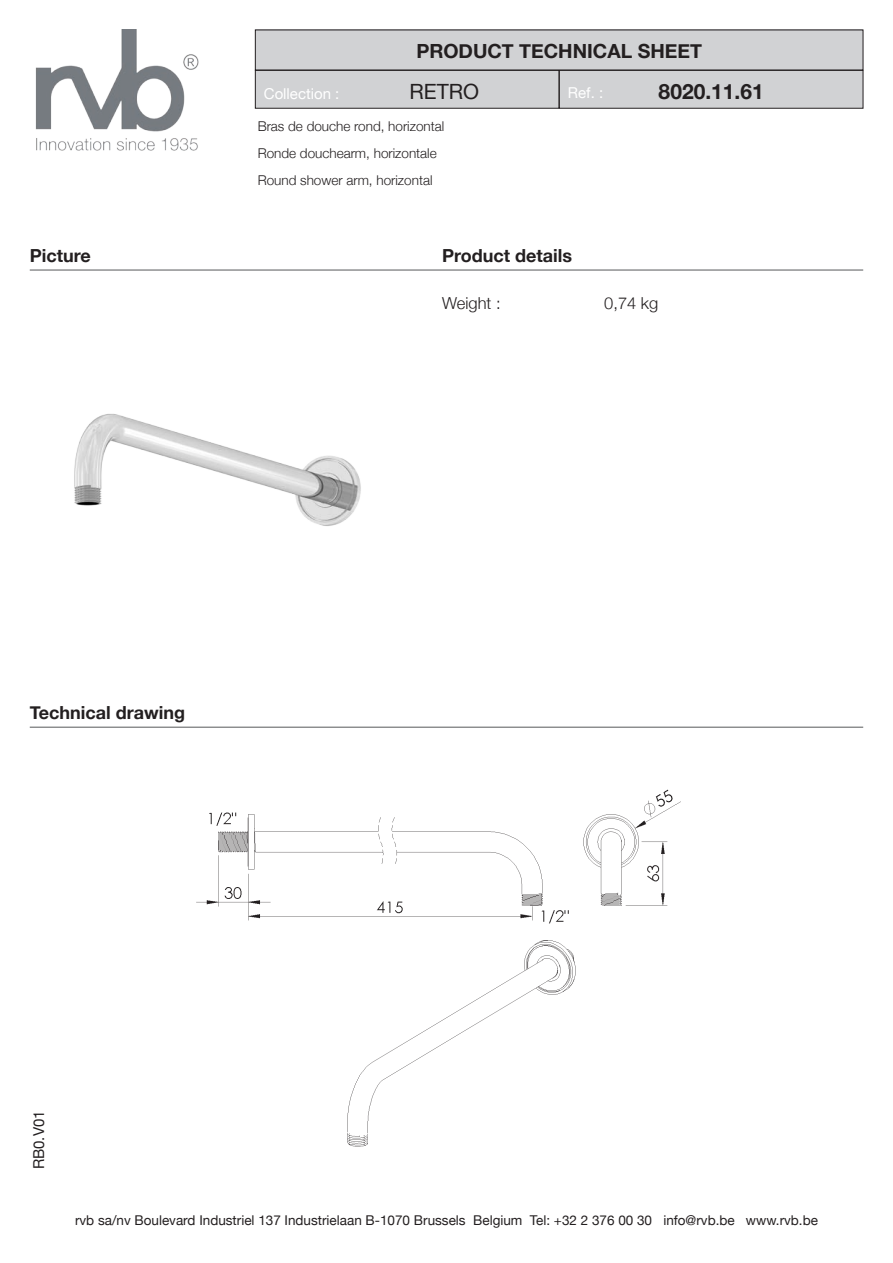
<style>
.page{position:relative;width:893px;height:1263px;background:#fff}
.page>*{position:absolute;margin:0;border:0;box-sizing:border-box;transform-origin:0 0}
.t1{font:700 21px "Helvetica Neue";color:#231f20}
.t2{font:21px "Helvetica Neue";color:#231f20}
.t3{font:700 19.5px "Helvetica Neue";color:#231f20}
.t4{font:700 18px "Helvetica Neue";color:#231f20}
.t5{font:300 16.5px "Helvetica Neue";color:#231f20}
.t6{font:15px "Helvetica Neue";color:#fff}
.t7{font:15px "Helvetica Neue";color:#231f20}
.t8{font:13.5px "Helvetica Neue";color:#231f20}
.t9{font:300 13.5px "Helvetica Neue";color:#231f20}
</style>
<div class="page">
<img style="left:35px;top:30px;width:164px;height:121px">
<div style="left:255px;top:70px;width:304px;height:38px;background:#d1d2d4"></div>
<div style="left:255px;top:70px;width:304px;height:38px;border:1px solid #231f20"></div>
<div style="left:559px;top:70px;width:304px;height:38px;background:#d1d2d4"></div>
<div style="left:559px;top:70px;width:304px;height:38px;border:1px solid #231f20"></div>
<div style="left:255px;top:30px;width:608px;height:40px;background:#d1d2d4"></div>
<hr style="left:30px;top:727px;width:833px;height:1px;background:#57585a">
<hr style="left:30px;top:270px;width:833px;height:1px;background:#57585a">
<img style="left:74px;top:414px;width:287px;height:112px">
<img style="left:196px;top:789px;width:485px;height:358px">
<h2 class="t3" style="left:416px;top:39px;width:287px">PRODUCT TECHNICAL SHEET</h2>
<p class="t2" style="left:410px;top:79px;width:71px">RETRO</p>
<p class="t1" style="left:659px;top:79px;width:107px">8020.11.61</p>
<p class="t6" style="left:264px;top:84px;width:77px">Collection :</p>
<p class="t6" style="left:568px;top:84px;width:37px">Ref. :</p>
<p class="t4" style="left:30px;top:244px;width:63px">Picture</p>
<p class="t9" style="left:258px;top:118px;width:188px">Bras de douche rond, horizontal</p>
<p class="t9" style="left:258px;top:145px;width:181px">Ronde douchearm, horizontale</p>
<p class="t9" style="left:258px;top:172px;width:176px">Round shower arm, horizontal</p>
<p class="t4" style="left:442px;top:244px;width:131px">Product details</p>
<p class="t5" style="left:442px;top:293px;width:60px">Weight :</p>
<p class="t5" style="left:604px;top:293px;width:56px">0,74 kg</p>
<p class="t4" style="left:30px;top:702px;width:157px">Technical drawing</p>
<p class="t7" style="left:30px;top:1169px;width:60px;rotate:-90deg">RB0.V01</p>
<p class="t8" style="left:75px;top:1212px;width:744px">rvb sa/nv Boulevard Industriel 137 Industrielaan B-1070 Brussels Belgium Tel: +32 2 376 00 30 info@rvb.be www.rvb.be</p>
</div>
